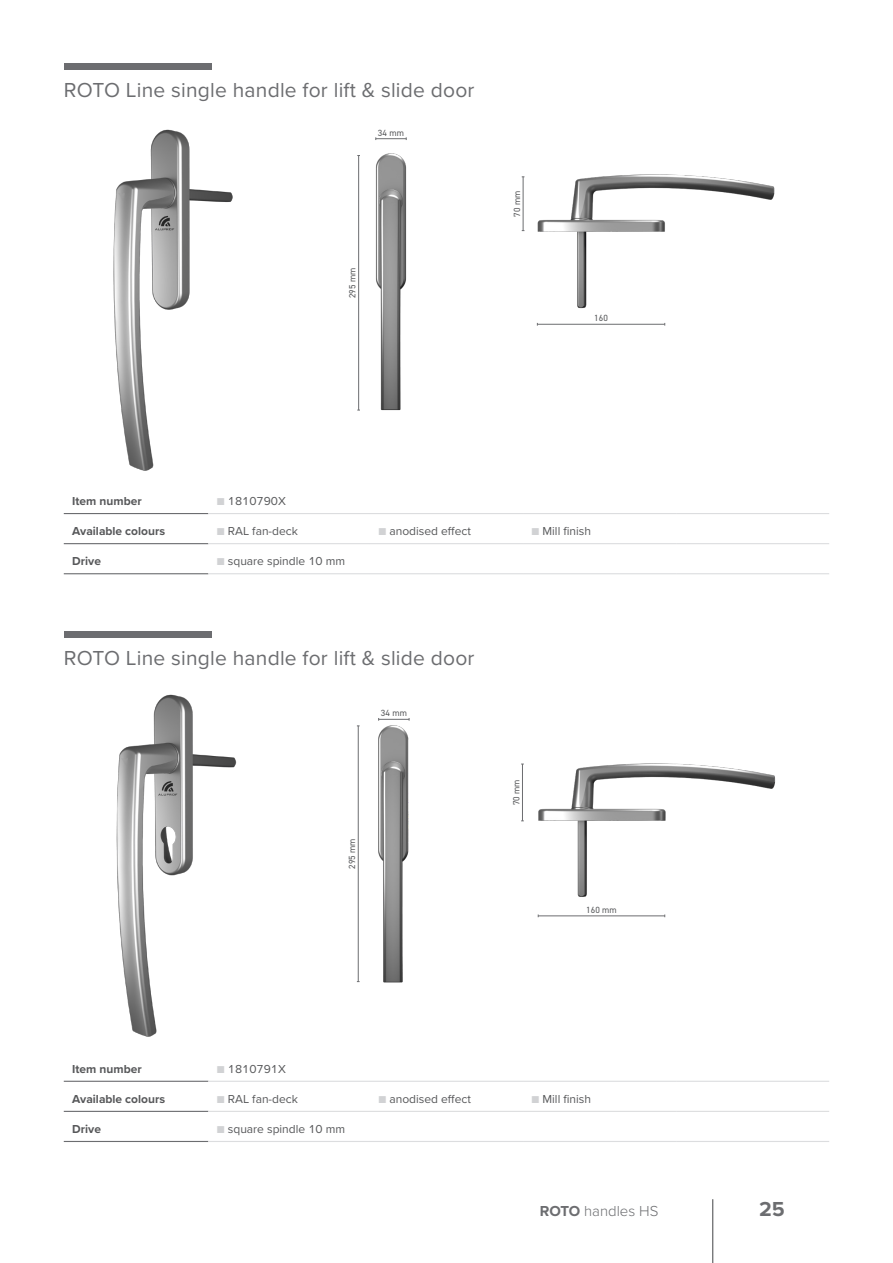
<style>
.page{position:relative;width:893px;height:1263px;background:#fff}
.page>*{position:absolute;margin:0;border:0;box-sizing:border-box;transform-origin:0 0}
.t1{font:21px "Proxima Nova";letter-spacing:.01em;color:#6c6d70}
.t2{font:700 21px "Proxima Nova";color:#6c6d70}
.t3{font:300 15px "Proxima Nova";color:#6c6d70}
.t4{font:12px "Proxima Nova";color:#57585a}
.t5{font:700 12px "Proxima Nova";color:#57585a}
.t6{font:9px "DIN2014";letter-spacing:.01em;color:#57585a}
.s1{color:#d1d2d4}
.s2{font-weight:700}
</style>
<div class="page">
<hr style="left:712px;top:1199px;width:1px;height:64px;background:#57585a">
<hr style="left:64px;top:1081px;width:144px;height:1px;background:#6c6d70">
<hr style="left:64px;top:1111px;width:144px;height:1px;background:#6c6d70">
<hr style="left:64px;top:1141px;width:144px;height:1px;background:#6c6d70">
<hr style="left:208px;top:1081px;width:162px;height:1px;background:#dcdddf">
<hr style="left:370px;top:1081px;width:153px;height:1px;background:#dcdddf">
<hr style="left:523px;top:1081px;width:153px;height:1px;background:#dcdddf">
<hr style="left:676px;top:1081px;width:153px;height:1px;background:#dcdddf">
<hr style="left:208px;top:1111px;width:162px;height:1px;background:#dcdddf">
<hr style="left:370px;top:1111px;width:153px;height:1px;background:#dcdddf">
<hr style="left:523px;top:1111px;width:153px;height:1px;background:#dcdddf">
<hr style="left:676px;top:1111px;width:153px;height:1px;background:#dcdddf">
<hr style="left:208px;top:1141px;width:162px;height:1px;background:#dcdddf">
<hr style="left:370px;top:1141px;width:153px;height:1px;background:#dcdddf">
<hr style="left:523px;top:1141px;width:153px;height:1px;background:#dcdddf">
<hr style="left:676px;top:1141px;width:153px;height:1px;background:#dcdddf">
<hr style="left:64px;top:513px;width:144px;height:1px;background:#6c6d70">
<hr style="left:64px;top:543px;width:144px;height:1px;background:#6c6d70">
<hr style="left:64px;top:573px;width:144px;height:1px;background:#6c6d70">
<hr style="left:208px;top:513px;width:162px;height:1px;background:#dcdddf">
<hr style="left:370px;top:513px;width:153px;height:1px;background:#dcdddf">
<hr style="left:523px;top:513px;width:153px;height:1px;background:#dcdddf">
<hr style="left:676px;top:513px;width:153px;height:1px;background:#dcdddf">
<hr style="left:208px;top:543px;width:162px;height:1px;background:#dcdddf">
<hr style="left:370px;top:543px;width:153px;height:1px;background:#dcdddf">
<hr style="left:523px;top:543px;width:153px;height:1px;background:#dcdddf">
<hr style="left:676px;top:543px;width:153px;height:1px;background:#dcdddf">
<hr style="left:208px;top:573px;width:162px;height:1px;background:#dcdddf">
<hr style="left:370px;top:573px;width:153px;height:1px;background:#dcdddf">
<hr style="left:523px;top:573px;width:153px;height:1px;background:#dcdddf">
<hr style="left:676px;top:573px;width:153px;height:1px;background:#dcdddf">
<div style="left:64px;top:64px;width:148px;height:6px;background:#6c6d70"></div>
<div style="left:64px;top:631px;width:148px;height:7px;background:#6c6d70"></div>
<img style="left:113px;top:129px;width:120px;height:342px">
<img style="left:375px;top:153px;width:32px;height:258px">
<img style="left:537px;top:174px;width:238px;height:135px">
<hr style="left:358px;top:155px;width:1px;height:255px;background:#6c6d70">
<hr style="left:523px;top:177px;width:1px;height:54px;background:#6c6d70">
<hr style="left:537px;top:324px;width:128px;height:1px;background:#6c6d70">
<hr style="left:358px;top:726px;width:1px;height:255px;background:#6c6d70">
<hr style="left:379px;top:719px;width:30px;height:1px;background:#6c6d70">
<hr style="left:522px;top:764px;width:1px;height:57px;background:#6c6d70">
<hr style="left:538px;top:916px;width:127px;height:1px;background:#6c6d70">
<img style="left:116px;top:694px;width:121px;height:343px">
<img style="left:378px;top:725px;width:31px;height:258px">
<img style="left:538px;top:763px;width:238px;height:134px">
<hr style="left:376px;top:138px;width:30px;height:1px;background:#6c6d70">
<p class="t1" style="left:64px;top:75px;width:412px">ROTO Line single handle for lift &amp; slide door</p>
<p class="t6" style="left:378px;top:127px;width:28px">34 mm</p>
<p class="t6" style="left:347px;top:298px;width:32px;rotate:-90deg">295 mm</p>
<p class="t6" style="left:511px;top:217px;width:28px;rotate:-90deg">70 mm</p>
<p class="t6" style="left:594px;top:312px;width:15px">160</p>
<p class="t5" style="left:72px;top:492px;width:71px">Item number</p>
<p class="t4" style="left:217px;top:492px;width:71px"><span class="s1">■</span> 1810790X</p>
<p class="t5" style="left:72px;top:522px;width:94px">Available colours</p>
<p class="t4" style="left:217px;top:522px;width:83px"><span class="s1">■</span> RAL fan-deck</p>
<p class="t4" style="left:378px;top:522px;width:94px"><span class="s1">■</span> anodised effect</p>
<p class="t4" style="left:531px;top:522px;width:61px"><span class="s1">■</span> Mill finish</p>
<p class="t5" style="left:72px;top:552px;width:30px">Drive</p>
<p class="t4" style="left:217px;top:552px;width:130px"><span class="s1">■</span> square spindle 10 mm</p>
<p class="t1" style="left:64px;top:642px;width:412px">ROTO Line single handle for lift &amp; slide door</p>
<p class="t6" style="left:381px;top:707px;width:28px">34 mm</p>
<p class="t6" style="left:346px;top:869px;width:32px;rotate:-90deg">295 mm</p>
<p class="t6" style="left:511px;top:805px;width:28px;rotate:-90deg">70 mm</p>
<p class="t6" style="left:586px;top:904px;width:32px">160 mm</p>
<p class="t5" style="left:72px;top:1060px;width:71px">Item number</p>
<p class="t4" style="left:217px;top:1060px;width:71px"><span class="s1">■</span> 1810791X</p>
<p class="t5" style="left:72px;top:1090px;width:94px">Available colours</p>
<p class="t4" style="left:217px;top:1090px;width:83px"><span class="s1">■</span> RAL fan-deck</p>
<p class="t4" style="left:378px;top:1090px;width:94px"><span class="s1">■</span> anodised effect</p>
<p class="t4" style="left:531px;top:1090px;width:61px"><span class="s1">■</span> Mill finish</p>
<p class="t5" style="left:72px;top:1120px;width:30px">Drive</p>
<p class="t4" style="left:217px;top:1120px;width:130px"><span class="s1">■</span> square spindle 10 mm</p>
<p class="t3" style="left:540px;top:1199px;width:120px"><span class="s2">ROTO</span> handles HS</p>
<h1 class="t2" style="left:759px;top:1193px;width:28px">25</h1>
</div>
